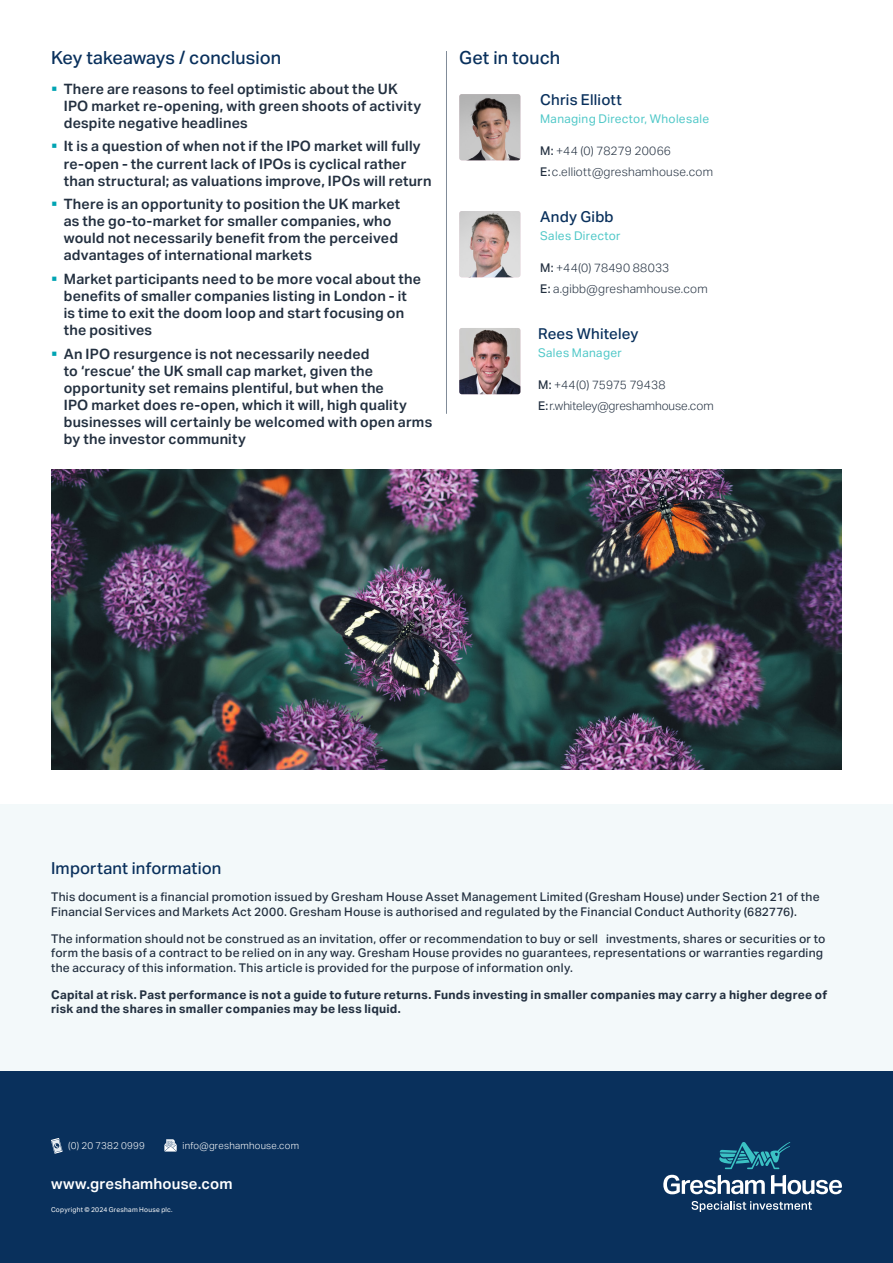
<style>
.page{position:relative;width:893px;height:1263px;background:#fff}
.page>*{position:absolute;margin:0;border:0;box-sizing:border-box;transform-origin:0 0}
.Subheading_L2_-_12_14pt{font:500 18px "Aktiv Grotesk";letter-spacing:.005em;color:#09305c}
.Subheading_L2_-_11_13pt{font:500 16.5px "Aktiv Grotesk";letter-spacing:.01em;color:#09305c}
.Names_-_10_Apt{font:500 15px "Aktiv Grotesk";letter-spacing:.015em;color:#09305c}
.Subheading_L3_-_10_12pt{font:600 15px "Aktiv Grotesk";letter-spacing:.015em;color:#fff}
.t1{font:600 14.25px/17.1px "Aktiv Grotesk";letter-spacing:.015em;color:#233040}
.Body_Text_-_8_Apt{font:500 12px/14.4px "Aktiv Grotesk";letter-spacing:.025em;color:#233040}
.Body_Text_-_8_Apt-2{font:700 12px/14.4px "Aktiv Grotesk";letter-spacing:.025em;color:#233040}
.Body_Text_-_8_Apt-3{font:300 12px "Aktiv Grotesk";letter-spacing:.015em;color:#233040}
.Job_Title_-_8_Apt{font:12px "Aktiv Grotesk";letter-spacing:.02em;color:#50c8c8}
.Body_Text_-_8_Apt-4{font:300 12px "Aktiv Grotesk";letter-spacing:-.005em;color:#233040}
.Footnote_-_6_5_Apt{font:300 9.75px "Aktiv Grotesk";letter-spacing:.025em;color:#fff}
.Copyright_-_4_5_7pt{font:6.75px "Aktiv Grotesk";letter-spacing:.03em;color:#fff}
.s1{font-weight:500}
</style>
<div class="page">
<hr style="left:446px;top:51px;width:1px;height:363px;background:#818c99">
<img style="left:459px;top:94px;width:61px;height:66px">
<img style="left:459px;top:211px;width:61px;height:66px">
<img style="left:459px;top:328px;width:61px;height:66px">
<div style="left:0;top:804px;width:893px;height:267px;background:#f3f9fa"></div>
<div style="left:0;top:1071px;width:893px;height:192px;background:#09305c"></div>
<svg style="left:51px;top:1138px;width:12px;height:16px"></svg>
<svg style="left:164px;top:1139px;width:13px;height:12px"></svg>
<svg style="left:663px;top:1175px;width:102px;height:19px"></svg>
<svg style="left:771px;top:1175px;width:71px;height:19px"></svg>
<svg style="left:719px;top:1142px;width:71px;height:27px"></svg>
<svg style="left:691px;top:1201px;width:121px;height:11px"></svg>
<img style="left:51px;top:469px;width:791px;height:301px">
<p class="Subheading_L2_-_12_14pt" style="left:51px;top:47px;width:232px">Key takeaways / conclusion</p>
<p class="t1" style="left:64px;top:80px;width:359px">There are reasons to feel optimistic about the UK<br>IPO market re-opening, with green shoots of activity despite negative headlines</p>
<p class="t1" style="left:64px;top:138px;width:369px">It is a question of when not if the IPO market will fully re-open - the current lack of IPOs is cyclical rather than structural; as valuations improve, IPOs will return</p>
<p class="t1" style="left:64px;top:196px;width:338px">There is an opportunity to position the UK market as the go-to-market for smaller companies, who would not necessarily benefit from the perceived advantages of international markets</p>
<p class="t1" style="left:64px;top:270px;width:359px">Market participants need to be more vocal about the benefits of smaller companies listing in London - it is time to exit the doom loop and start focusing on the positives</p>
<p class="t1" style="left:64px;top:345px;width:370px">An IPO resurgence is not necessarily needed<br>to ‘rescue’ the UK small cap market, given the opportunity set remains plentiful, but when the<br>IPO market does re-open, which it will, high quality businesses will certainly be welcomed with open arms by the investor community</p>
<p class="Subheading_L2_-_12_14pt" style="left:459px;top:47px;width:103px">Get in touch</p>
<p class="Names_-_10_Apt" style="left:540px;top:91px;width:83px">Chris Elliott</p>
<p class="Job_Title_-_8_Apt" style="left:540px;top:112px;width:171px">Managing Director, Wholesale</p>
<p class="Body_Text_-_8_Apt-3" style="left:540px;top:144px;width:132px"><span class="s1">M:</span> +44 (0) 78279 20066</p>
<p class="Body_Text_-_8_Apt-3" style="left:540px;top:164px;width:174px"><span class="s1">E:</span> c.elliott@greshamhouse.com</p>
<p class="Names_-_10_Apt" style="left:540px;top:208px;width:75px">Andy Gibb</p>
<p class="Job_Title_-_8_Apt" style="left:540px;top:229px;width:82px">Sales Director</p>
<p class="Body_Text_-_8_Apt-3" style="left:540px;top:261px;width:131px"><span class="s1">M:</span> +44(0) 78490 88033</p>
<p class="Body_Text_-_8_Apt-3" style="left:540px;top:281px;width:169px"><span class="s1">E:</span> a.gibb@greshamhouse.com</p>
<p class="Names_-_10_Apt" style="left:538px;top:325px;width:102px">Rees Whiteley</p>
<p class="Job_Title_-_8_Apt" style="left:538px;top:346px;width:85px">Sales Manager</p>
<p class="Body_Text_-_8_Apt-3" style="left:538px;top:378px;width:129px"><span class="s1">M:</span> +44(0) 75975 79438</p>
<p class="Body_Text_-_8_Apt-4" style="left:538px;top:398px;width:177px"><span class="s1">E:</span> r.whiteley@greshamhouse.com</p>
<p class="Subheading_L2_-_11_13pt" style="left:51px;top:859px;width:172px">Important information</p>
<p class="Body_Text_-_8_Apt" style="left:51px;top:890px;width:770px">This document is a financial promotion issued by Gresham House Asset Management Limited (Gresham House) under Section 21 of the<br>Financial Services and Markets Act 2000. Gresham House is authorised and regulated by the Financial Conduct Authority (682776).</p>
<p class="Body_Text_-_8_Apt" style="left:51px;top:931px;width:776px">The information should not be construed as an invitation, offer or recommendation to buy or sell investments, shares or securities or to form the basis of a contract to be relied on in any way. Gresham House provides no guarantees, representations or warranties regarding the accuracy of this information. This article is provided for the purpose of information only.</p>
<p class="Body_Text_-_8_Apt-2" style="left:51px;top:987px;width:777px">Capital at risk. Past performance is not a guide to future returns. Funds investing in smaller companies may carry a higher degree of risk and the shares in smaller companies may be less liquid.</p>
<p class="Footnote_-_6_5_Apt" style="left:68px;top:1140px;width:78px">(0) 20 7382 0999</p>
<p class="Footnote_-_6_5_Apt" style="left:182px;top:1140px;width:118px">info@greshamhouse.com</p>
<p class="Subheading_L3_-_10_12pt" style="left:51px;top:1175px;width:183px">www.greshamhouse.com</p>
<p class="Copyright_-_4_5_7pt" style="left:51px;top:1206px;width:123px">Copyright © 2024 Gresham House plc.</p>
</div>
